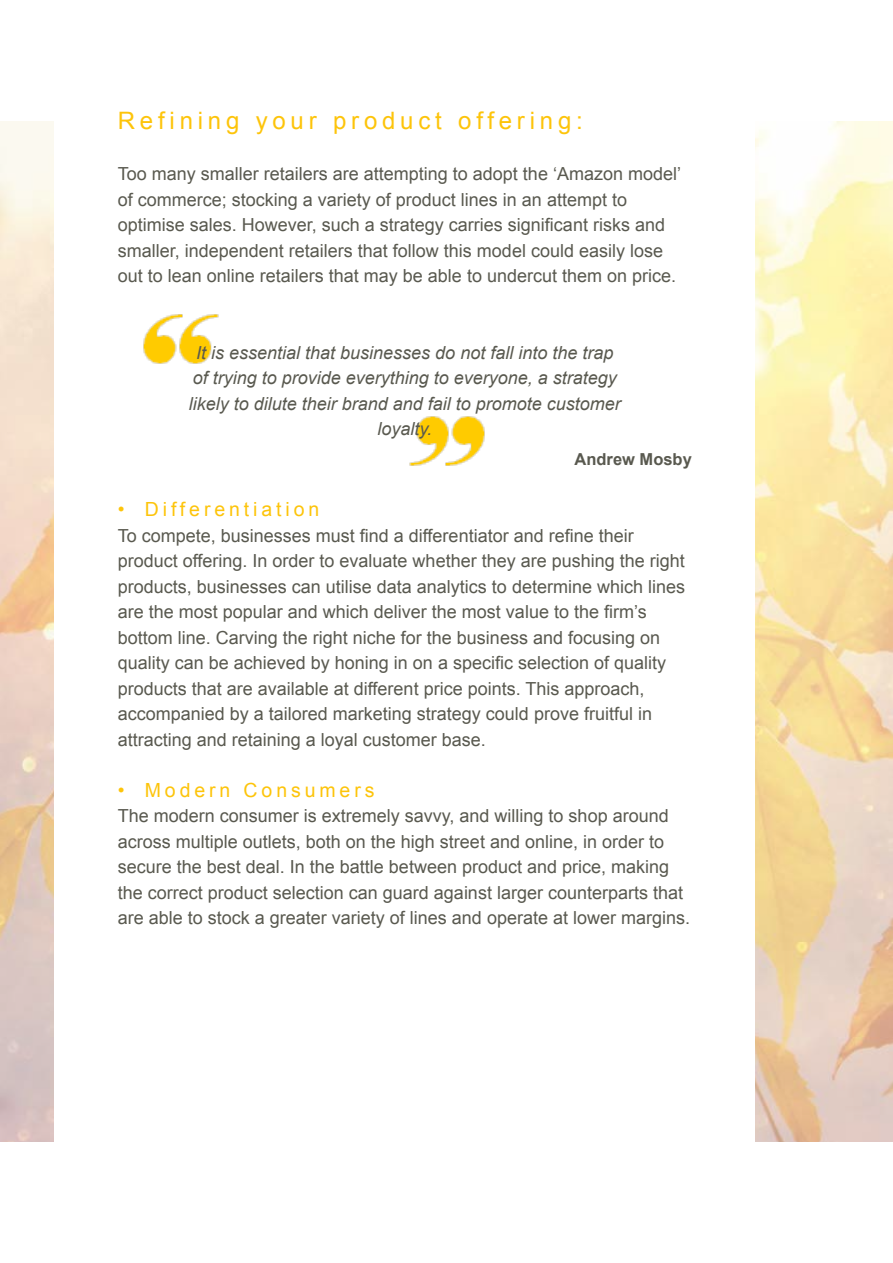
<style>
.page{position:relative;width:893px;height:1263px;background:#fff}
.page>*{position:absolute;margin:0;border:0;box-sizing:border-box;transform-origin:0 0}
.t1{font:24px "Arial";letter-spacing:.2em;color:#fdc40a}
.t2{font:19.5px "Arial";letter-spacing:.2em;color:#fdc40a}
.t3{font:18px/25.5px "Arial";color:#59594f}
.t4{font:italic 18px/25.5px "Arial";color:#59594f;text-align:center}
.t5{font:700 16.5px "Arial";color:#59594f}
</style>
<div class="page">
<img style="left:0;top:121px;width:893px;height:1021px">
<div style="left:54px;top:54px;width:701px;height:1155px;background:#fff"></div>
<img style="left:409px;top:416px;width:76px;height:50px">
<img style="left:143px;top:314px;width:76px;height:50px">
<h1 class="t1" style="left:118px;top:105px;width:467px">Refining your product offering:</h1>
<p class="t3" style="left:118px;top:161px;width:565px">Too many smaller retailers are attempting to adopt the ‘Amazon model’ of commerce; stocking a variety of product lines in an attempt to optimise sales. However, such a strategy carries significant risks and smaller, independent retailers that follow this model could easily lose out to lean online retailers that may be able to undercut them on price.</p>
<p class="t4" style="left:189px;top:340px;width:434px">It is essential that businesses do not fall into the trap of trying to provide everything to everyone, a strategy likely to dilute their brand and fail to promote customer loyalty.</p>
<p class="t5" style="left:574px;top:448px;width:119px">Andrew Mosby</p>
<p class="t2" style="left:118px;top:496px;width:203px">• Differentiation</p>
<p class="t3" style="left:118px;top:523px;width:569px">To compete, businesses must find a differentiator and refine their product offering. In order to evaluate whether they are pushing the right products, businesses can utilise data analytics to determine which lines are the most popular and which deliver the most value to the firm’s bottom line. Carving the right niche for the business and focusing on quality can be achieved by honing in on a specific selection of quality products that are available at different price points. This approach, accompanied by a tailored marketing strategy could prove fruitful in attracting and retaining a loyal customer base.</p>
<p class="t2" style="left:118px;top:777px;width:258px">• Modern Consumers</p>
<p class="t3" style="left:118px;top:803px;width:574px">The modern consumer is extremely savvy, and willing to shop around across multiple outlets, both on the high street and online, in order to secure the best deal. In the battle between product and price, making the correct product selection can guard against larger counterparts that are able to stock a greater variety of lines and operate at lower margins.</p>
</div>
